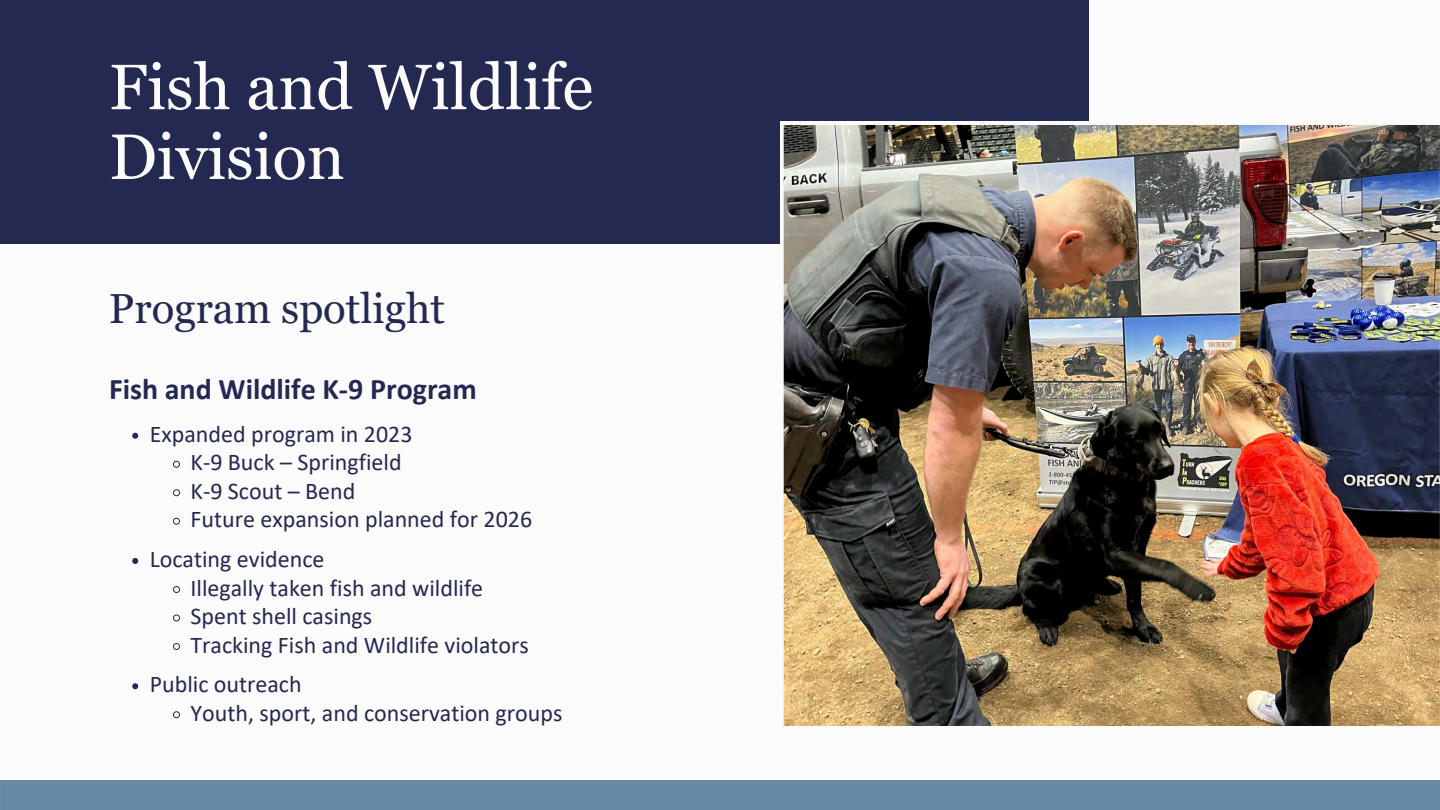
<style>
.page{position:relative;width:1440px;height:810px;background:#fbfbfb}
.page>*{position:absolute;margin:0;border:0;box-sizing:border-box;transform-origin:0 0}
.t1{font:64px/69.8px "Georgia Pro";color:#fbfbfb}
.t2{font:42px "Georgia Pro";color:#242952}
.t3{font:700 30px "Calibri";color:#242952}
.t4{font:24px "Calibri";color:#242952}
</style>
<div class="page">
<div style="left:0;top:0;width:1089px;height:244px;background:#242952"></div>
<img style="left:781px;top:122px;width:659px;height:604px">
<div style="left:0;top:781px;width:1440px;height:29px;background:#688aa6"></div>
<svg style="left:132px;top:433px;width:6px;height:6px"></svg>
<svg style="left:173px;top:460px;width:7px;height:8px"></svg>
<svg style="left:173px;top:489px;width:7px;height:8px"></svg>
<svg style="left:173px;top:517px;width:7px;height:8px"></svg>
<svg style="left:132px;top:558px;width:6px;height:6px"></svg>
<svg style="left:173px;top:586px;width:7px;height:7px"></svg>
<svg style="left:173px;top:614px;width:7px;height:8px"></svg>
<svg style="left:173px;top:643px;width:7px;height:7px"></svg>
<svg style="left:132px;top:683px;width:6px;height:6px"></svg>
<svg style="left:173px;top:711px;width:7px;height:8px"></svg>
<p class="t1" style="left:109px;top:52px;width:486px">Fish and Wildlife<br>Division</p>
<p class="t2" style="left:109px;top:284px;width:337px">Program spotlight</p>
<h2 class="t3" style="left:109px;top:376px;width:369px">Fish and Wildlife K-9 Program</h2>
<h3 class="t4" style="left:150px;top:424px;width:264px">Expanded program in 2023</h3>
<p class="t4" style="left:191px;top:452px;width:213px">K-9 Buck – Springfield</p>
<p class="t4" style="left:191px;top:481px;width:166px">K-9 Scout – Bend</p>
<p class="t4" style="left:191px;top:509px;width:343px">Future expansion planned for 2026</p>
<p class="t4" style="left:150px;top:549px;width:176px">Locating evidence</p>
<p class="t4" style="left:191px;top:577px;width:294px">Illegally taken fish and wildlife</p>
<p class="t4" style="left:191px;top:606px;width:183px">Spent shell casings</p>
<p class="t4" style="left:191px;top:634px;width:340px">Tracking Fish and Wildlife violators</p>
<p class="t4" style="left:150px;top:674px;width:153px">Public outreach</p>
<p class="t4" style="left:191px;top:703px;width:373px">Youth, sport, and conservation groups</p>
</div>
